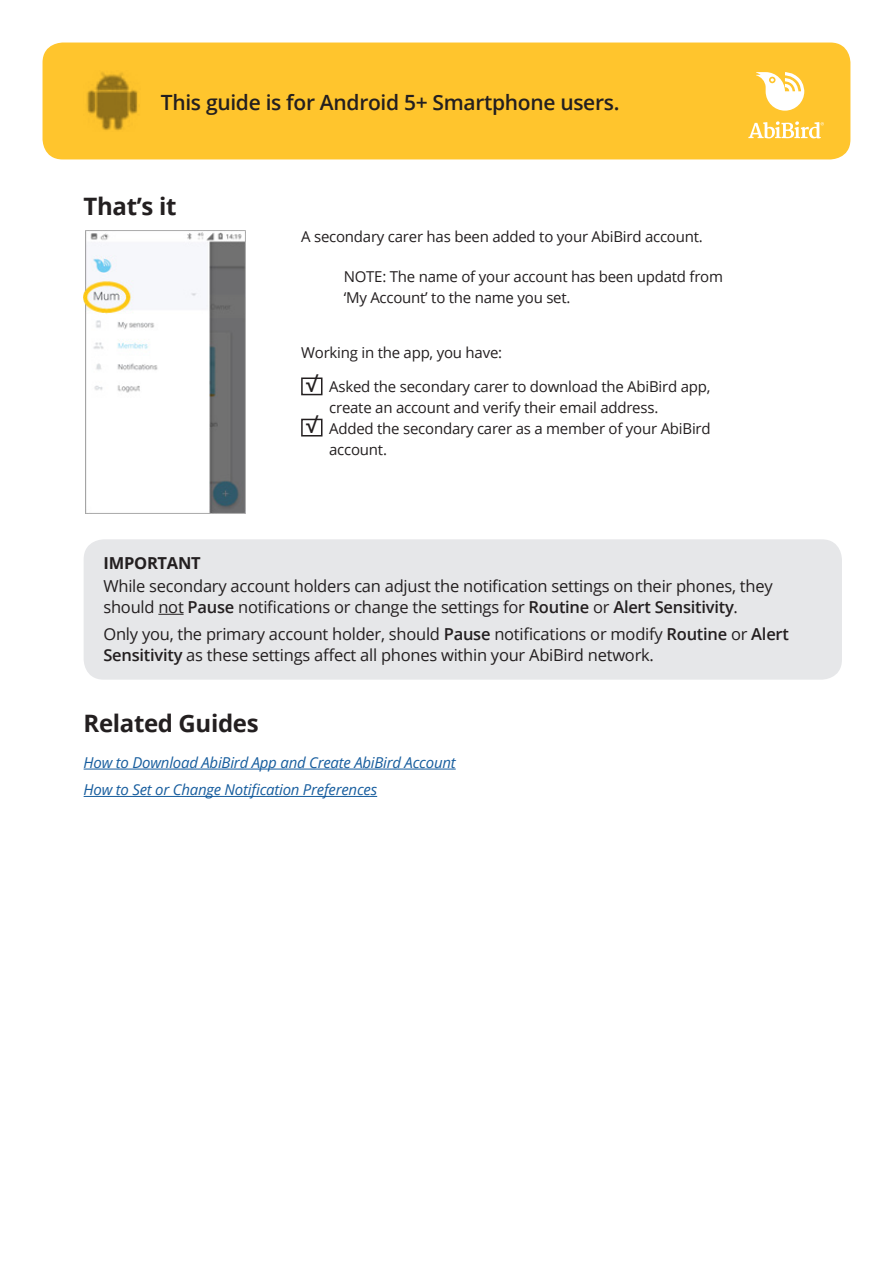
<style>
.page{position:relative;width:893px;height:1263px;background:#fff}
.page>*{position:absolute;margin:0;border:0;box-sizing:border-box;transform-origin:0 0}
.Step_heads{font:700 24px "Open Sans";letter-spacing:-.015em;color:#231f20}
.Bold_Subs{font:600 21px "Open Sans";letter-spacing:-.015em;color:#231f20}
.Bold_Subs-2{font:16.5px/21px "Open Sans";letter-spacing:-.015em;color:#231f20}
.Bold_Subs-3{font:700 16.5px "Open Sans";letter-spacing:-.015em;color:#231f20}
.Main_copy{font:15px/21px "Open Sans";letter-spacing:-.015em;color:#231f20}
.Main_copy-2{font:italic 15px "Open Sans";letter-spacing:-.015em;color:#175d9e}
.s1{font-weight:600}
</style>
<div class="page">
<div style="left:43px;top:43px;width:807px;height:116px;background:#ffc52d;border-radius:20px"></div>
<svg style="left:756px;top:72px;width:48px;height:39px"></svg>
<svg style="left:748px;top:121px;width:76px;height:17px"></svg>
<img style="left:87px;top:72px;width:51px;height:59px">
<hr style="left:84px;top:769px;width:372px;height:1px;background:#175d9e">
<hr style="left:84px;top:796px;width:293px;height:1px;background:#175d9e">
<img style="left:84px;top:231px;width:161px;height:282px">
<div style="left:301px;top:377px;width:21px;height:18px;border:2px solid #231f20"></div>
<div style="left:301px;top:419px;width:21px;height:17px;border:2px solid #231f20"></div>
<div style="left:84px;top:539px;width:758px;height:141px;background:#e6e7e9;border-radius:20px"></div>
<svg style="left:158px;top:614px;width:26px;height:1px"></svg>
<p class="Bold_Subs" style="left:161px;top:88px;width:460px">This guide is for Android 5+ Smartphone users.</p>
<p class="Step_heads" style="left:84px;top:189px;width:94px">That’s it</p>
<p class="Main_copy" style="left:301px;top:226px;width:403px">A secondary carer has been added to your AbiBird account.</p>
<p class="Main_copy" style="left:344px;top:266px;width:381px">NOTE: The name of your account has been updatd from ‘My Account’ to the name you set.</p>
<p class="Main_copy" style="left:301px;top:342px;width:202px">Working in the app, you have:</p>
<p class="Main_copy" style="left:329px;top:375px;width:383px">Asked the secondary carer to download the AbiBird app,</p>
<p class="Main_copy" style="left:329px;top:396px;width:331px">create an account and verify their email address.</p>
<p class="Main_copy" style="left:329px;top:417px;width:383px">Added the secondary carer as a member of your AbiBird</p>
<p class="Main_copy" style="left:329px;top:438px;width:59px">account.</p>
<p class="Bold_Subs" style="left:306px;top:370px;width:13px">√</p>
<p class="Bold_Subs" style="left:306px;top:411px;width:13px">√</p>
<p class="Bold_Subs-3" style="left:103px;top:551px;width:99px">IMPORTANT</p>
<p class="Bold_Subs-2" style="left:103px;top:575px;width:671px">While secondary account holders can adjust the notification settings on their phones, they should not <span class="s1">Pause</span> notifications or change the settings for <span class="s1">Routine</span> or <span class="s1">Alert Sensitivity</span>.</p>
<p class="Bold_Subs-2" style="left:103px;top:623px;width:687px">Only you, the primary account holder, should <span class="s1">Pause</span> notifications or modify <span class="s1">Routine</span> or <span class="s1">Alert<br>Sensitivity</span> as these settings affect all phones within your AbiBird network.</p>
<p class="Step_heads" style="left:84px;top:706px;width:176px">Related Guides</p>
<p class="Main_copy-2" style="left:84px;top:752px;width:374px">How to Download AbiBird App and Create AbiBird Account</p>
<p class="Main_copy-2" style="left:84px;top:779px;width:295px">How to Set or Change Notification Preferences</p>
</div>
